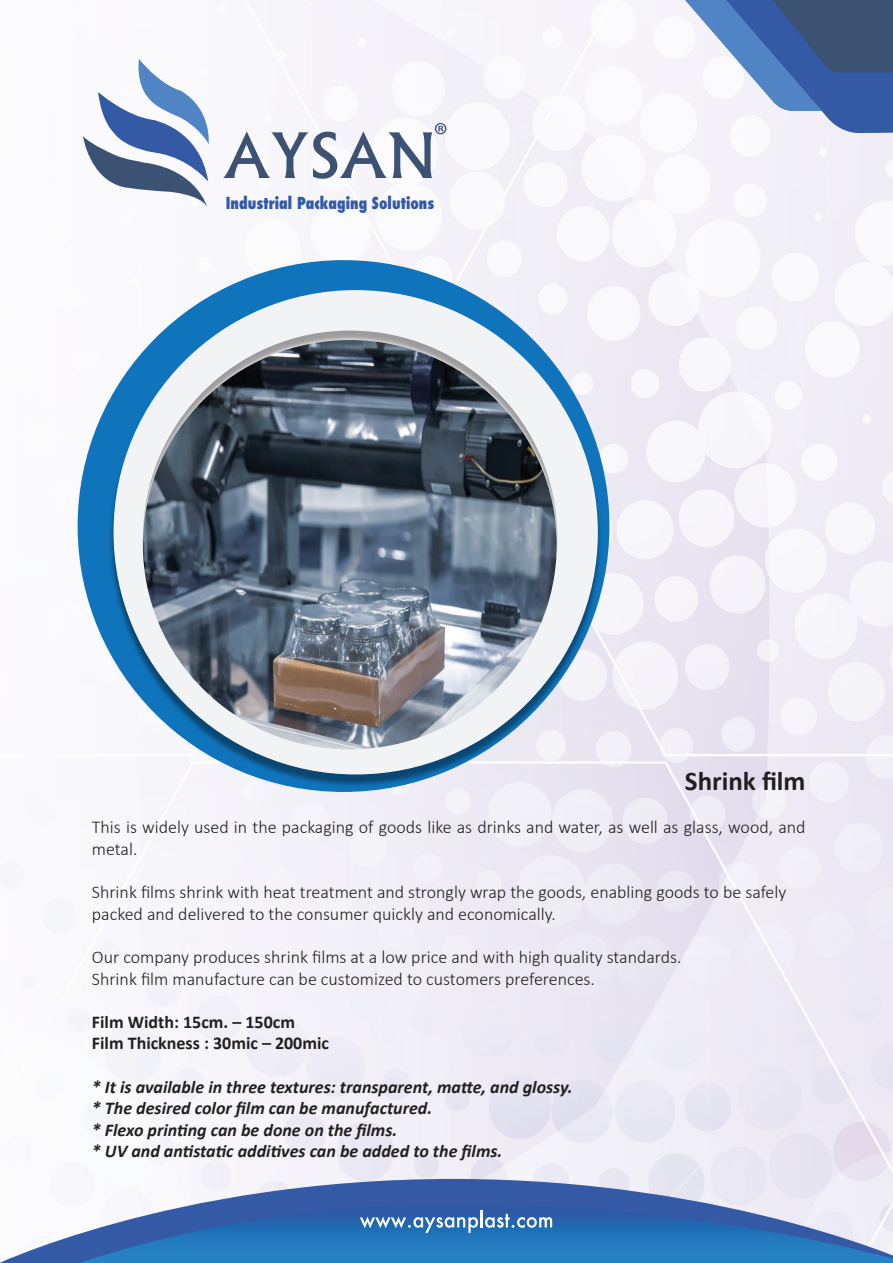
<style>
.page{position:relative;width:893px;height:1263px;background:#fff}
.page>*{position:absolute;margin:0;border:0;box-sizing:border-box;transform-origin:0 0}
.t1{font:700 27px "Calibri";color:#231f20}
.t2{font:300 18px/21.6px "Calibri";color:#231f20}
.t3{font:italic 700 18px/21.6px "Calibri";color:#231f20}
.t4{font:700 18px/21.6px "Calibri";color:#231f20}
.t5{font:800 condensed 16.05px "Futura";letter-spacing:.005em;color:#345aa6;scale:.95 1}
</style>
<div class="page">
<img style="left:24px;top:0;width:869px;height:1179px">
<svg style="left:611px;top:1074px;width:282px;height:105px;background:#eae7f2"></svg>
<svg style="left:674px;top:0;width:219px;height:133px"></svg>
<svg style="left:83px;top:59px;width:129px;height:148px"></svg>
<svg style="left:223px;top:123px;width:223px;height:56px"></svg>
<svg style="left:0;top:1179px;width:893px;height:84px"></svg>
<svg style="left:79px;top:1204px;width:814px;height:59px;background:#4280be"></svg>
<div style="left:78px;top:260px;width:531px;height:532px;background:#1074bc;border-radius:50%"></div>
<img style="left:107px;top:292px;width:498px;height:497px">
<svg style="left:114px;top:290px;width:484px;height:484px;fill:#f2f3f4"></svg>
<img style="left:143px;top:340px;width:414px;height:409px">
<svg style="left:360px;top:1216px;width:118px;height:17px"></svg>
<hr style="left:480px;top:1210px;width:3px;height:17px;background:#fff">
<svg style="left:485px;top:1214px;width:67px;height:14px"></svg>
<p class="t5" style="left:226px;top:192px;width:221px">Industrial Packaging Solutions</p>
<h1 class="t1" style="left:685px;top:764px;width:122px">Shrink film</h1>
<p class="t2" style="left:92px;top:816px;width:715px">This is widely used in the packaging of goods like as drinks and water, as well as glass, wood, and metal.</p>
<p class="t2" style="left:92px;top:880px;width:696px">Shrink films shrink with heat treatment and strongly wrap the goods, enabling goods to be safely packed and delivered to the consumer quickly and economically.</p>
<p class="t2" style="left:92px;top:945px;width:591px">Our company produces shrink films at a low price and with high quality standards.<br>Shrink film manufacture can be customized to customers preferences.</p>
<p class="t4" style="left:92px;top:1011px;width:239px">Film Width: 15cm. – 150cm<br>Film Thickness : 30mic – 200mic</p>
<p class="t3" style="left:92px;top:1076px;width:482px">* It is available in three textures: transparent, matte, and glossy. * The desired color film can be manufactured.<br>* Flexo printing can be done on the films.<br>* UV and antistatic additives can be added to the films.</p>
</div>
